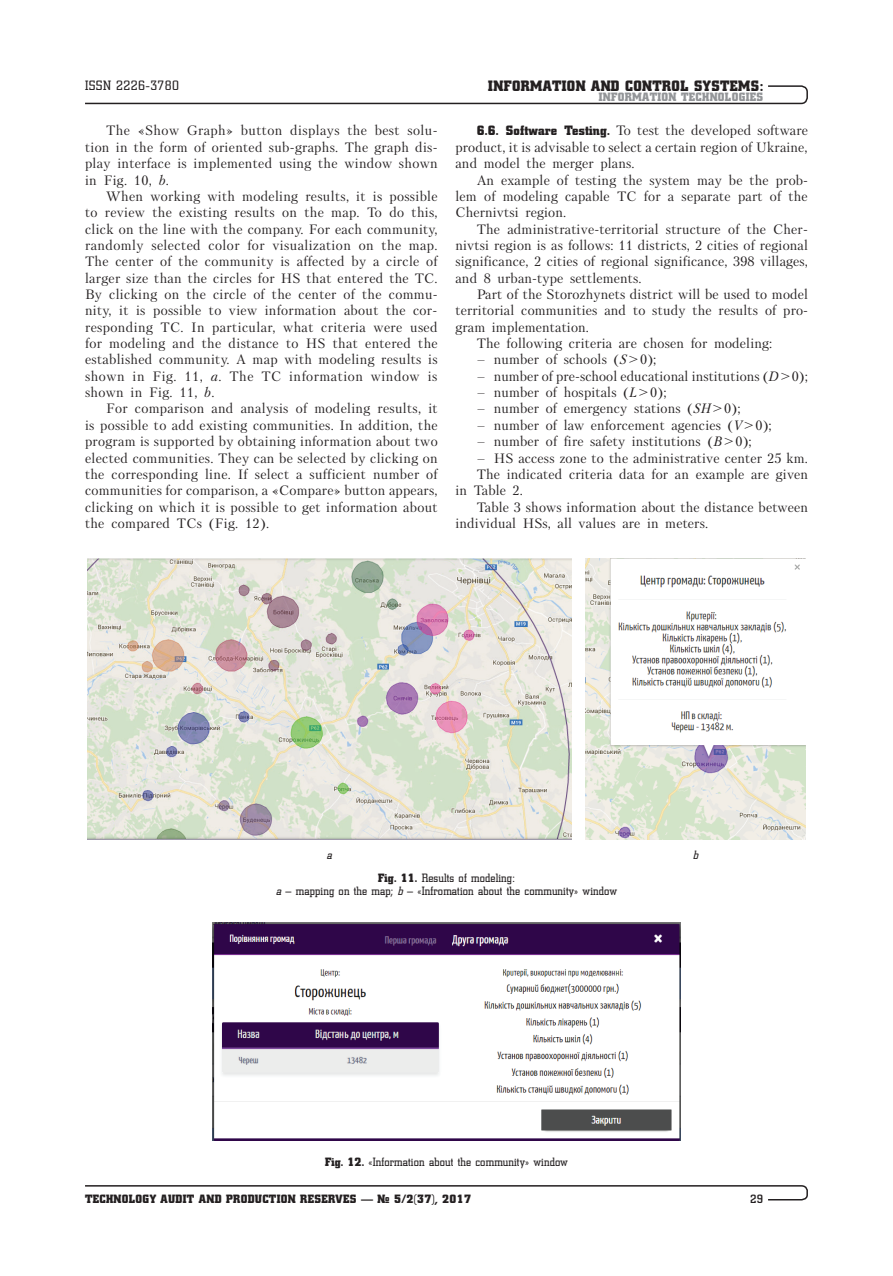
<style>
.page{position:relative;width:893px;height:1276px;background:#fff}
.page>*{position:absolute;margin:0;border:0;box-sizing:border-box;transform-origin:0 0}
.t1{font:15px "Coliseum Black C";letter-spacing:.025em;color:#231f20}
.t2{font:13.5px/16.4px "Petersburg C";letter-spacing:.01em;color:#231f20;text-align:justify}
.t3{font:13.5px "Coliseum C";letter-spacing:.03em;color:#231f20}
.t4{font:12px/13.5px "Coliseum C";letter-spacing:.015em;color:#231f20;text-align:center}
.t5{font:12px "Coliseum Black C";letter-spacing:.025em;color:#231f20}
.t6{font:12px "Coliseum Black C";letter-spacing:.025em;color:#939598}
.t7{font:700 12px "Coliseum C";color:#231f20}
.t8{font:italic 12px "Coliseum C";color:#231f20}
.s1{font-style:italic}
.s2{font-family:"Coliseum Black C"}
</style>
<div class="page">
<svg style="left:85px;top:1185px;width:723px;height:16px"></svg>
<svg style="left:85px;top:85px;width:723px;height:20px"></svg>
<img style="left:87px;top:558px;width:485px;height:282px">
<img style="left:585px;top:558px;width:221px;height:282px">
<img style="left:213px;top:922px;width:467px;height:218px">
<p class="t3" style="left:85px;top:78px;width:96px">ISSN 2226-3780</p>
<p class="t2" style="left:85px;top:122px;width:354px;text-indent:21px">The «Show Graph» button displays the best solu&shy;tion in the form of oriented sub-graphs. The graph dis&shy;play interface is implemented using the window shown in Fig. 10, <span class="s1">b</span>.</p>
<p class="t2" style="left:85px;top:188px;width:354px;text-indent:21px">When working with modeling results, it is possible to review the existing results on the map. To do this, click on the line with the company. For each community, randomly selected color for visualization on the map.<br>The center of the community is affected by a circle of larger size than the circles for HS that entered the TC.<br>By clicking on the circle of the center of the commu&shy;nity, it is possible to view information about the cor&shy;responding TC. In particular, what criteria were used for modeling and the distance to HS that entered the established community. A map with modeling results is shown in Fig. 11, <span class="s1">a</span>. The TC information window is shown in Fig. 11, <span class="s1">b</span>.</p>
<p class="t2" style="left:85px;top:400px;width:354px;text-indent:21px">For comparison and analysis of modeling results, it is possible to add existing communities. In addition, the program is supported by obtaining information about two elected communities. They can be selected by clicking on the corresponding line. If select a sufficient number of communities for comparison, a «Compare» button appears, clicking on which it is possible to get information about the compared TCs (Fig. 12).</p>
<p class="t1" style="left:488px;top:77px;width:276px">INFORMATION AND CONTROL SYSTEMS:</p>
<p class="t6" style="left:599px;top:90px;width:165px">INFORMATION TECHNOLOGIES</p>
<p class="t2" style="left:455px;top:122px;width:354px;text-indent:21px"><span class="s2">6.6. SOFTWARE TESTING.</span> To test the developed software product, it is advisable to select a certain region of Ukraine, and model the merger plans.</p>
<p class="t2" style="left:455px;top:171px;width:354px;text-indent:21px">An example of testing the system may be the prob&shy;lem of modeling capable TC for a separate part of the Chernivtsi region.</p>
<p class="t2" style="left:455px;top:220px;width:354px;text-indent:21px">The administrative-territorial structure of the Cher&shy;nivtsi region is as follows: 11 districts, 2 cities of regional significance, 2 cities of regional significance, 398 villages, and 8 urban-type settlements.</p>
<p class="t2" style="left:477px;top:286px;width:333px">Part of the Storozhynets district will be used to model</p>
<p class="t2" style="left:455px;top:302px;width:354px">territorial communities and to study the results of pro-</p>
<p class="t2" style="left:455px;top:319px;width:135px">gram implementation.</p>
<p class="t2" style="left:477px;top:335px;width:297px">The following criteria are chosen for modeling:</p>
<p class="t2" style="left:477px;top:351px;width:181px">– number of schools (<span class="s1">S</span>&gt;0);</p>
<p class="t2" style="left:477px;top:368px;width:333px">– number of pre-school educational institutions (<span class="s1">D</span>&gt;0);</p>
<p class="t2" style="left:477px;top:384px;width:191px">– number of hospitals (<span class="s1">L</span>&gt;0);</p>
<p class="t2" style="left:477px;top:400px;width:265px">– number of emergency stations (<span class="s1">SH</span>&gt;0);</p>
<p class="t2" style="left:477px;top:417px;width:297px">– number of law enforcement agencies (<span class="s1">V</span>&gt;0);</p>
<p class="t2" style="left:477px;top:433px;width:277px">– number of fire safety institutions (<span class="s1">B</span>&gt;0);</p>
<p class="t2" style="left:477px;top:449px;width:333px">– HS access zone to the administrative center 25 km.</p>
<p class="t2" style="left:477px;top:466px;width:333px">The indicated criteria data for an example are given</p>
<p class="t2" style="left:455px;top:482px;width:69px">in Table 2.</p>
<p class="t2" style="left:477px;top:498px;width:333px">Table 3 shows information about the distance between</p>
<p class="t2" style="left:455px;top:515px;width:254px">individual HSs, all values are in meters.</p>
<p class="t8" style="left:327px;top:848px;width:7px">a</p>
<p class="t8" style="left:693px;top:848px;width:7px">b</p>
<p class="t4" style="left:276px;top:870px;width:342px"><span class="s2">FIG. 11.</span> Results of modeling:<br><span class="s1">a</span> – mapping on the map; <span class="s1">b</span> – «Infromation about the community» window</p>
<p class="t4" style="left:325px;top:1155px;width:244px"><span class="s2">FIG. 12.</span> «Information about the community» window</p>
<p class="t5" style="left:85px;top:1191px;width:387px">TECHNOLOGY AUDIT AND PRODUCTION RESERVES — № 5/2(37), 2017</p>
<p class="t7" style="left:750px;top:1191px;width:14px">29</p>
</div>
